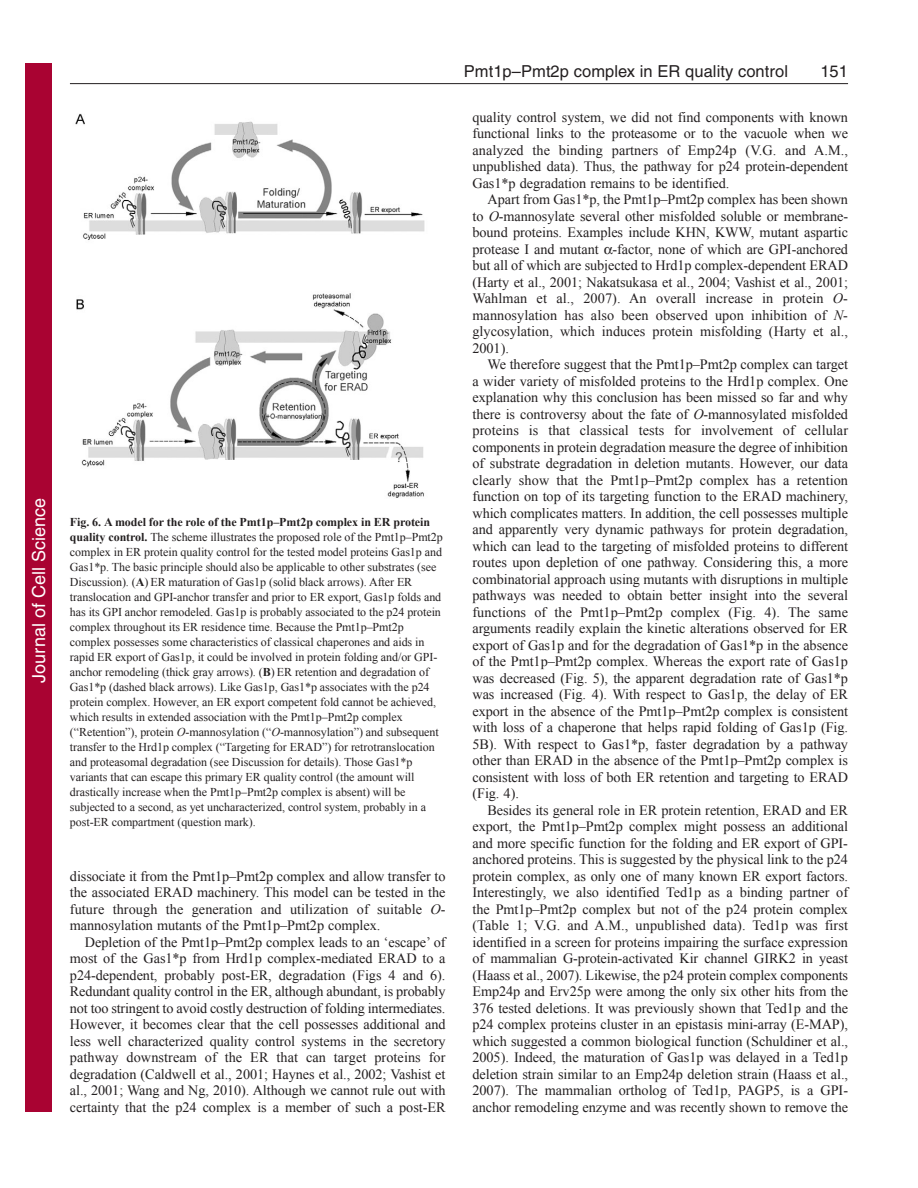
<style>
.page{position:relative;width:918px;height:1188px;background:#fff}
.page>*{position:absolute;margin:0;border:0;box-sizing:border-box;transform-origin:0 0}
.t1{font:18px "Helvetica";color:#fff}
.t2{font:16.5px "Helvetica";letter-spacing:.005em;color:#231f20}
.t3{font:14.25px/16.5px "Times New Roman";letter-spacing:-.005em;color:#231f20;text-align:justify}
.t4{font:12px/15px "Times New Roman";letter-spacing:-.005em;color:#231f20}
.s1{font-weight:700}
.s2{font-style:italic}
</style>
<div class="page">
<hr style="left:70px;top:83px;width:778px;height:1px;background:#231f20">
<img style="left:75px;top:113px;width:350px;height:385px">
<div style="left:26px;top:64px;width:26px;height:1048px;background:#a90332"></div>
<p class="t1" style="left:28px;top:683px;width:186px;rotate:-90deg">Journal of Cell Science</p>
<p class="t4" style="left:70px;top:514px;width:374px"><span class="s1">Fig. 6. A model for the role of the Pmt1p–Pmt2p complex in ER protein quality control.</span> The scheme illustrates the proposed role of the Pmt1p–Pmt2p complex in ER protein quality control for the tested model proteins Gas1p and Gas1*p. The basic principle should also be applicable to other substrates (see Discussion). (<span class="s1">A</span>) ER maturation of Gas1p (solid black arrows). After ER translocation and GPI-anchor transfer and prior to ER export, Gas1p folds and has its GPI anchor remodeled. Gas1p is probably associated to the p24 protein complex throughout its ER residence time. Because the Pmt1p–Pmt2p complex possesses some characteristics of classical chaperones and aids in rapid ER export of Gas1p, it could be involved in protein folding and/or GPI&shy;anchor remodeling (thick gray arrows). (<span class="s1">B</span>) ER retention and degradation of Gas1*p (dashed black arrows). Like Gas1p, Gas1*p associates with the p24 protein complex. However, an ER export competent fold cannot be achieved, which results in extended association with the Pmt1p–Pmt2p complex (“Retention”), protein <span class="s2">O</span>-mannosylation (“<span class="s2">O</span>-mannosylation”) and subsequent transfer to the Hrd1p complex (“Targeting for ERAD”) for retrotranslocation and proteasomal degradation (see Discussion for details). Those Gas1*p variants that can escape this primary ER quality control (the amount will drastically increase when the Pmt1p–Pmt2p complex is absent) will be subjected to a second, as yet uncharacterized, control system, probably in a post-ER compartment (question mark).</p>
<p class="t3" style="left:70px;top:867px;width:377px">dissociate it from the Pmt1p–Pmt2p complex and allow transfer to the associated ERAD machinery. This model can be tested in the future through the generation and utilization of suitable <span class="s2">O&shy;</span>mannosylation mutants of the Pmt1p–Pmt2p complex.</p>
<p class="t3" style="left:70px;top:933px;width:377px;text-indent:15px">Depletion of the Pmt1p–Pmt2p complex leads to an ‘escape’ of most of the Gas1*p from Hrd1p complex-mediated ERAD to a p24-dependent, probably post-ER, degradation (Figs 4 and 6).<br>Redundant quality control in the ER, although abundant, is probably not too stringent to avoid costly destruction of folding intermediates.<br>However, it becomes clear that the cell possesses additional and less well characterized quality control systems in the secretory pathway downstream of the ER that can target proteins for degradation (Caldwell et al., 2001; Haynes et al., 2002; Vashist et al., 2001; Wang and Ng, 2010). Although we cannot rule out with certainty that the p24 complex is a member of such a post-ER</p>
<p class="t2" style="left:464px;top:65px;width:326px">Pmt1p–Pmt2p complex in ER quality control</p>
<p class="t2" style="left:820px;top:65px;width:29px">151</p>
<p class="t3" style="left:472px;top:108px;width:377px">quality control system, we did not find components with known functional links to the proteasome or to the vacuole when we analyzed the binding partners of Emp24p (V.G. and A.M., unpublished data). Thus, the pathway for p24 protein-dependent Gas1*p degradation remains to be identified.</p>
<p class="t3" style="left:472px;top:191px;width:377px;text-indent:15px">Apart from Gas1*p, the Pmt1p–Pmt2p complex has been shown to <span class="s2">O</span>-mannosylate several other misfolded soluble or membrane&shy;bound proteins. Examples include KHN, KWW, mutant aspartic protease I and mutant -factor, none of which are GPI-anchored but all of which are subjected to Hrd1p complex-dependent ERAD (Harty et al., 2001; Nakatsukasa et al., 2004; Vashist et al., 2001; Wahlman et al., 2007). An overall increase in protein <span class="s2">O&shy;</span>mannosylation has also been observed upon inhibition of <span class="s2">N&shy;</span>glycosylation, which induces protein misfolding (Harty et al., 2001).</p>
<p class="t3" style="left:472px;top:356px;width:377px;text-indent:15px">We therefore suggest that the Pmt1p–Pmt2p complex can target a wider variety of misfolded proteins to the Hrd1p complex. One explanation why this conclusion has been missed so far and why there is controversy about the fate of <span class="s2">O</span>-mannosylated misfolded proteins is that classical tests for involvement of cellular components in protein degradation measure the degree of inhibition of substrate degradation in deletion mutants. However, our data clearly show that the Pmt1p–Pmt2p complex has a retention function on top of its targeting function to the ERAD machinery, which complicates matters. In addition, the cell possesses multiple and apparently very dynamic pathways for protein degradation, which can lead to the targeting of misfolded proteins to different routes upon depletion of one pathway. Considering this, a more combinatorial approach using mutants with disruptions in multiple pathways was needed to obtain better insight into the several functions of the Pmt1p–Pmt2p complex (Fig. 4). The same arguments readily explain the kinetic alterations observed for ER export of Gas1p and for the degradation of Gas1*p in the absence of the Pmt1p–Pmt2p complex. Whereas the export rate of Gas1p was decreased (Fig. 5), the apparent degradation rate of Gas1*p was increased (Fig. 4). With respect to Gas1p, the delay of ER export in the absence of the Pmt1p–Pmt2p complex is consistent with loss of a chaperone that helps rapid folding of Gas1p (Fig.<br>5B). With respect to Gas1*p, faster degradation by a pathway other than ERAD in the absence of the Pmt1p–Pmt2p complex is consistent with loss of both ER retention and targeting to ERAD (Fig. 4).</p>
<p class="t3" style="left:472px;top:802px;width:377px;text-indent:15px">Besides its general role in ER protein retention, ERAD and ER export, the Pmt1p–Pmt2p complex might possess an additional and more specific function for the folding and ER export of GPI&shy;anchored proteins. This is suggested by the physical link to the p24 protein complex, as only one of many known ER export factors.<br>Interestingly, we also identified Ted1p as a binding partner of the Pmt1p–Pmt2p complex but not of the p24 protein complex (Table 1; V.G. and A.M., unpublished data). Ted1p was first identified in a screen for proteins impairing the surface expression of mammalian G-protein-activated Kir channel GIRK2 in yeast (Haass et al., 2007). Likewise, the p24 protein complex components Emp24p and Erv25p were among the only six other hits from the 376 tested deletions. It was previously shown that Ted1p and the p24 complex proteins cluster in an epistasis mini-array (E-MAP), which suggested a common biological function (Schuldiner et al., 2005). Indeed, the maturation of Gas1p was delayed in a Ted1p deletion strain similar to an Emp24p deletion strain (Haass et al., 2007). The mammalian ortholog of Ted1p, PAGP5, is a GPI&shy;anchor remodeling enzyme and was recently shown to remove the</p>
</div>
